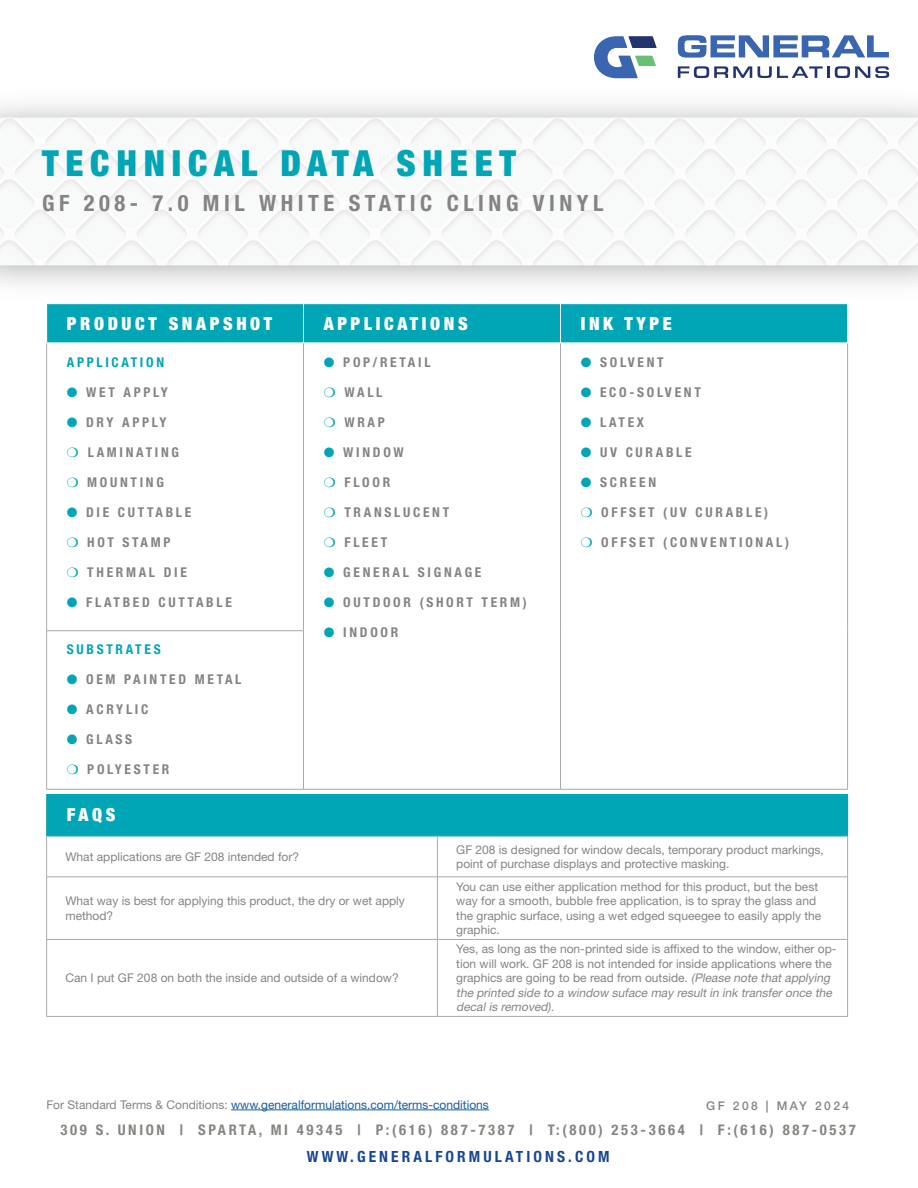
<style>
.page{position:relative;width:918px;height:1188px;background:#fff}
.page>*{position:absolute;margin:0;border:0;box-sizing:border-box;transform-origin:0 0}
.t1{font:900 condensed 36px "Helvetica Neue LT Std";letter-spacing:.19em;color:#00a5b6}
.t2{font:700 condensed 22.5px "Helvetica Neue LT Std";letter-spacing:.2em;color:#858483}
.t3{font:900 condensed 18px "Helvetica Neue LT Std";letter-spacing:.2em;color:#fff}
.t4{font:700 condensed 15.45px "Helvetica Neue LT Std";letter-spacing:.2em;color:#174791}
.t5{font:700 condensed 14.7px "Helvetica Neue LT Std";letter-spacing:.18em;color:#858582}
.t6{font:700 condensed 13.5px "Helvetica Neue LT Std";letter-spacing:.2em;color:#858483}
.t7{font:700 condensed 13.5px "Helvetica Neue LT Std";letter-spacing:.2em;color:#00a5b6}
.Table_Text{font:12px/14.4px "Helvetica Neue LT Std";color:#858483}
.t8{font:12px "Helvetica Neue LT Std";color:#175d9e}
.t9{font:500 12px "Helvetica Neue LT Std";letter-spacing:.2em;color:#858483}
.s1{color:#00a5b6}
.s2{font-style:italic}
.s3{color:#858483}
</style>
<div class="page">
<img style="left:0;top:118px;width:686px;height:147px">
<img style="left:686px;top:118px;width:232px;height:147px">
<svg style="left:678px;top:66px;width:74px;height:12px"></svg>
<svg style="left:758px;top:66px;width:131px;height:12px"></svg>
<svg style="left:678px;top:35px;width:211px;height:23px"></svg>
<svg style="left:594px;top:36px;width:63px;height:42px"></svg>
<hr style="left:231px;top:1110px;width:258px;height:1px;background:#175d9e">
<div style="left:47px;top:304px;width:800px;height:39px;background:#00a5b6"></div>
<hr style="left:46px;top:343px;width:1px;height:288px;background:#a8a9ad">
<hr style="left:303px;top:343px;width:1px;height:288px;background:#a8a9ad">
<hr style="left:560px;top:343px;width:1px;height:288px;background:#a8a9ad">
<hr style="left:847px;top:343px;width:1px;height:288px;background:#a8a9ad">
<hr style="left:46px;top:630px;width:258px;height:1px;background:#a8a9ad">
<hr style="left:46px;top:631px;width:1px;height:158px;background:#a8a9ad">
<hr style="left:303px;top:631px;width:1px;height:158px;background:#a8a9ad">
<hr style="left:560px;top:631px;width:1px;height:158px;background:#a8a9ad">
<hr style="left:847px;top:631px;width:1px;height:158px;background:#a8a9ad">
<hr style="left:46px;top:789px;width:257px;height:1px;background:#a8a9ad">
<hr style="left:303px;top:789px;width:258px;height:1px;background:#a8a9ad">
<hr style="left:561px;top:789px;width:287px;height:1px;background:#a8a9ad">
<hr style="left:303px;top:304px;width:1px;height:39px;background:#fff">
<hr style="left:560px;top:304px;width:1px;height:39px;background:#fff">
<hr style="left:46px;top:343px;width:257px;height:1px;background:#fff">
<hr style="left:303px;top:343px;width:258px;height:1px;background:#fff">
<hr style="left:561px;top:343px;width:287px;height:1px;background:#fff">
<div style="left:47px;top:794px;width:801px;height:42px;background:#00a5b6"></div>
<hr style="left:437px;top:837px;width:1px;height:40px;background:#a8a9ad">
<hr style="left:46px;top:877px;width:391px;height:1px;background:#a8a9ad">
<hr style="left:437px;top:877px;width:411px;height:1px;background:#a8a9ad">
<hr style="left:437px;top:877px;width:1px;height:62px;background:#a8a9ad">
<hr style="left:46px;top:939px;width:391px;height:1px;background:#a8a9ad">
<hr style="left:437px;top:939px;width:411px;height:1px;background:#a8a9ad">
<hr style="left:437px;top:940px;width:1px;height:76px;background:#a8a9ad">
<hr style="left:46px;top:794px;width:1px;height:42px;background:#209da5">
<hr style="left:847px;top:794px;width:1px;height:42px;background:#209da5">
<hr style="left:46px;top:836px;width:391px;height:1px;background:#aacfd4">
<hr style="left:437px;top:836px;width:411px;height:1px;background:#aacfd4">
<hr style="left:46px;top:837px;width:1px;height:40px;background:#a8a9ad">
<hr style="left:847px;top:837px;width:1px;height:40px;background:#a8a9ad">
<hr style="left:46px;top:877px;width:1px;height:62px;background:#a8a9ad">
<hr style="left:847px;top:877px;width:1px;height:62px;background:#a8a9ad">
<hr style="left:46px;top:940px;width:1px;height:76px;background:#a8a9ad">
<hr style="left:847px;top:940px;width:1px;height:76px;background:#a8a9ad">
<hr style="left:46px;top:1016px;width:391px;height:1px;background:#a8a9ad">
<hr style="left:437px;top:1016px;width:411px;height:1px;background:#a8a9ad">
<p class="t1" style="left:42px;top:141px;width:475px">TECHNICAL DATA SHEET</p>
<p class="t2" style="left:42px;top:189px;width:563px">GF 208- 7.0 MIL WHITE STATIC CLING VINYL</p>
<p class="t3" style="left:67px;top:312px;width:207px">PRODUCT SNAPSHOT</p>
<p class="t3" style="left:324px;top:312px;width:145px">APPLICATIONS</p>
<p class="t3" style="left:581px;top:312px;width:92px">INK TYPE</p>
<p class="t7" style="left:67px;top:354px;width:99px">APPLICATION</p>
<p class="t6" style="left:67px;top:384px;width:102px"><span class="s1">●</span> WET APPLY</p>
<p class="t6" style="left:67px;top:414px;width:101px"><span class="s1">●</span> DRY APPLY</p>
<p class="t6" style="left:67px;top:444px;width:114px"><span class="s1">❍</span> LAMINATING</p>
<p class="t6" style="left:67px;top:474px;width:99px"><span class="s1">❍</span> MOUNTING</p>
<p class="t6" style="left:67px;top:504px;width:126px"><span class="s1">●</span> DIE CUTTABLE</p>
<p class="t6" style="left:67px;top:534px;width:105px"><span class="s1">❍</span> HOT STAMP</p>
<p class="t6" style="left:67px;top:564px;width:122px"><span class="s1">❍</span> THERMAL DIE</p>
<p class="t6" style="left:67px;top:594px;width:167px"><span class="s1">●</span> FLATBED CUTTABLE</p>
<p class="t6" style="left:324px;top:354px;width:108px"><span class="s1">●</span> POP/RETAIL</p>
<p class="t6" style="left:324px;top:384px;width:60px"><span class="s1">❍</span> WALL</p>
<p class="t6" style="left:324px;top:414px;width:63px"><span class="s1">❍</span> WRAP</p>
<p class="t6" style="left:324px;top:444px;width:82px"><span class="s1">●</span> WINDOW</p>
<p class="t6" style="left:324px;top:474px;width:68px"><span class="s1">❍</span> FLOOR</p>
<p class="t6" style="left:324px;top:504px;width:127px"><span class="s1">❍</span> TRANSLUCENT</p>
<p class="t6" style="left:324px;top:534px;width:65px"><span class="s1">❍</span> FLEET</p>
<p class="t6" style="left:324px;top:564px;width:159px"><span class="s1">●</span> GENERAL SIGNAGE</p>
<p class="t6" style="left:324px;top:594px;width:205px"><span class="s1">●</span> OUTDOOR (SHORT TERM)</p>
<p class="t6" style="left:324px;top:624px;width:76px"><span class="s1">●</span> INDOOR</p>
<p class="t6" style="left:581px;top:354px;width:85px"><span class="s1">●</span> SOLVENT</p>
<p class="t6" style="left:581px;top:384px;width:122px"><span class="s1">●</span> ECO-SOLVENT</p>
<p class="t6" style="left:581px;top:414px;width:65px"><span class="s1">●</span> LATEX</p>
<p class="t6" style="left:581px;top:444px;width:112px"><span class="s1">●</span> UV CURABLE</p>
<p class="t6" style="left:581px;top:474px;width:77px"><span class="s1">●</span> SCREEN</p>
<p class="t6" style="left:581px;top:504px;width:189px"><span class="s1">❍</span> OFFSET (UV CURABLE)</p>
<p class="t6" style="left:581px;top:534px;width:210px"><span class="s1">❍</span> OFFSET (CONVENTIONAL)</p>
<p class="t7" style="left:67px;top:641px;width:95px">SUBSTRATES</p>
<p class="t6" style="left:67px;top:671px;width:176px"><span class="s1">●</span> OEM PAINTED METAL</p>
<p class="t6" style="left:67px;top:701px;width:83px"><span class="s1">●</span> ACRYLIC</p>
<p class="t6" style="left:67px;top:731px;width:67px"><span class="s1">●</span> GLASS</p>
<p class="t6" style="left:67px;top:761px;width:104px"><span class="s1">❍</span> POLYESTER</p>
<p class="t3" style="left:67px;top:804px;width:50px">FAQS</p>
<p class="Table_Text" style="left:66px;top:849px;width:235px">What applications are GF 208 intended for?</p>
<p class="Table_Text" style="left:456px;top:842px;width:369px">GF 208 is designed for window decals, temporary product markings, point of purchase displays and protective masking.</p>
<p class="Table_Text" style="left:66px;top:894px;width:341px">What way is best for applying this product, the dry or wet apply method?</p>
<p class="Table_Text" style="left:456px;top:879px;width:366px">You can use either application method for this product, but the best way for a smooth, bubble free application, is to spray the glass and the graphic surface, using a wet edged squeegee to easily apply the graphic.</p>
<p class="Table_Text" style="left:66px;top:971px;width:335px">Can I put GF 208 on both the inside and outside of a window?</p>
<p class="Table_Text" style="left:456px;top:942px;width:382px">Yes, as long as the non-printed side is affixed to the window, either op&shy;tion will work. GF 208 is not intended for inside applications where the graphics are going to be read from outside. <span class="s2">(Please note that applying the printed side to a window suface may result in ink transfer once the decal is removed).</span></p>
<p class="t8" style="left:46px;top:1097px;width:444px"><span class="s3">For Standard Terms &amp; Conditions:</span> www.generalformulations.com/terms-conditions</p>
<p class="t9" style="left:706px;top:1099px;width:144px">GF 208 | MAY 2024</p>
<p class="t5" style="left:61px;top:1121px;width:797px">309 S. UNION | SPARTA, MI 49345 | P:(616) 887-7387 | T:(800) 253-3664 | F:(616) 887-0537</p>
<p class="t4" style="left:307px;top:1147px;width:304px">WWW.GENERALFORMULATIONS.COM</p>
</div>
